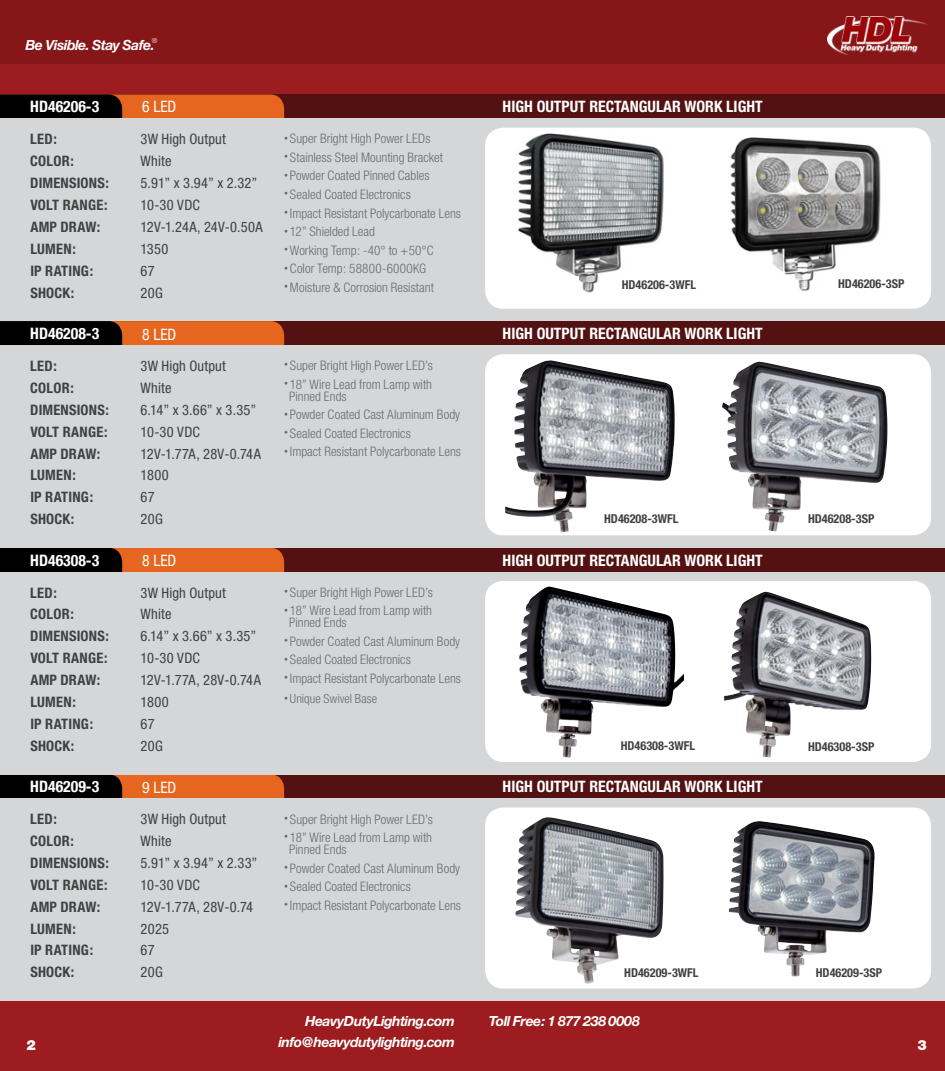
<style>
.page{position:relative;width:945px;height:1071px;background:#9c1c1f}
.page>*{position:absolute;margin:0;border:0;box-sizing:border-box;transform-origin:0 0}
.t1{font:700 condensed 15.75px "Helvetica Neue";color:#fff}
.t2{font:700 condensed 15.75px "Helvetica Neue";color:#fff}
.t3{font:condensed 15.75px "Helvetica Neue";color:#fff}
.t4{font:condensed 14.35px "Helvetica Neue";letter-spacing:.015em;color:#414142}
.t5{font:700 condensed 14.35px "Helvetica Neue";letter-spacing:.015em;color:#414142}
.t6{font:italic 700 14px "Helvetica Neue";letter-spacing:-.035em;color:#fff}
.t7{font:900 14px "Helvetica Neue";color:#fff}
.t8{font:300 condensed 13.12px/12.2px "Helvetica Neue";color:#6a6b6d}
.t9{font:300 condensed 13.12px "Helvetica Neue";letter-spacing:.02em;color:#6a6b6d}
.t10{font:300 condensed 12.6px "Helvetica Neue";letter-spacing:.005em;color:#6a6b6d}
.t11{font:700 condensed 12.25px "Helvetica Neue";color:#414142}
.t12{font:300 condensed 7px "Helvetica Neue";color:#fff}
</style>
<div class="page">
<div style="left:0;top:0;width:945px;height:64px;background:#871618"></div>
<div style="left:0;top:95px;width:945px;height:24px;background:#541111"></div>
<div style="left:0;top:321px;width:945px;height:24px;background:#541111"></div>
<div style="left:0;top:548px;width:945px;height:24px;background:#541111"></div>
<div style="left:0;top:775px;width:945px;height:24px;background:#541111"></div>
<svg style="left:0;top:95px;width:284px;height:704px;background:#853f17"></svg>
<div style="left:0;top:119px;width:945px;height:202px;background:#d4d6d7"></div>
<div style="left:0;top:345px;width:945px;height:203px;background:#d4d6d7"></div>
<div style="left:0;top:572px;width:945px;height:202px;background:#d4d6d7"></div>
<div style="left:0;top:799px;width:945px;height:202px;background:#d4d6d7"></div>
<div style="left:485px;top:128px;width:446px;height:181px;background:#fff;border-radius:18px"></div>
<svg style="left:485px;top:354px;width:446px;height:181px;background:#d2d2d5"></svg>
<svg style="left:485px;top:581px;width:446px;height:181px;background:#dedfe0"></svg>
<div style="left:485px;top:807px;width:446px;height:182px;background:#fff;border-radius:18px"></div>
<img style="left:827px;top:17px;width:102px;height:37px">
<img style="left:730px;top:137px;width:151px;height:154px">
<img style="left:518px;top:133px;width:146px;height:160px">
<img style="left:722px;top:364px;width:56px;height:167px">
<img style="left:505px;top:361px;width:68px;height:172px">
<img style="left:515px;top:817px;width:149px;height:167px">
<img style="left:724px;top:593px;width:66px;height:165px">
<img style="left:519px;top:587px;width:75px;height:171px">
<img style="left:729px;top:823px;width:144px;height:154px">
<p class="t6" style="left:25px;top:36px;width:131px">Be Visible. Stay Safe.</p>
<p class="t12" style="left:152px;top:36px;width:7px">®</p>
<p class="t2" style="left:30px;top:97px;width:70px">HD46206-3</p>
<p class="t1" style="left:503px;top:97px;width:262px">HIGH OUTPUT RECTANGULAR WORK LIGHT</p>
<p class="t8" style="left:284px;top:133px;width:148px"><sup>•</sup> Super Bright High Power LEDs</p>
<p class="t8" style="left:284px;top:151px;width:160px"><sup>•</sup> Stainless Steel Mounting Bracket</p>
<p class="t8" style="left:284px;top:170px;width:147px"><sup>•</sup> Powder Coated Pinned Cables</p>
<p class="t8" style="left:284px;top:188px;width:128px"><sup>•</sup> Sealed Coated Electronics</p>
<p class="t8" style="left:284px;top:207px;width:178px"><sup>•</sup> Impact Resistant Polycarbonate Lens</p>
<p class="t8" style="left:284px;top:225px;width:92px"><sup>•</sup> 12” Shielded Lead</p>
<p class="t8" style="left:284px;top:244px;width:151px"><sup>•</sup> Working Temp: -40° to +50°C</p>
<p class="t9" style="left:284px;top:261px;width:144px"><sup>•</sup> Color Temp: 58800-6000KG</p>
<p class="t8" style="left:284px;top:281px;width:151px"><sup>•</sup> Moisture &amp; Corrosion Resistant</p>
<p class="t3" style="left:142px;top:98px;width:36px">6 LED</p>
<p class="t5" style="left:30px;top:131px;width:28px">LED:</p>
<p class="t4" style="left:141px;top:131px;width:87px">3W High Output</p>
<p class="t5" style="left:30px;top:152px;width:45px">COLOR:</p>
<p class="t4" style="left:141px;top:153px;width:32px">White</p>
<p class="t5" style="left:30px;top:174px;width:80px">DIMENSIONS:</p>
<p class="t4" style="left:141px;top:175px;width:118px">5.91” x 3.94” x 2.32”</p>
<p class="t5" style="left:30px;top:196px;width:79px">VOLT RANGE:</p>
<p class="t4" style="left:141px;top:197px;width:61px">10-30 VDC</p>
<p class="t5" style="left:30px;top:218px;width:72px">AMP DRAW:</p>
<p class="t4" style="left:141px;top:219px;width:124px">12V-1.24A, 24V-0.50A</p>
<p class="t5" style="left:30px;top:240px;width:47px">LUMEN:</p>
<p class="t4" style="left:141px;top:240px;width:29px">1350</p>
<p class="t5" style="left:30px;top:262px;width:64px">IP RATING:</p>
<p class="t4" style="left:141px;top:262px;width:16px">67</p>
<p class="t5" style="left:30px;top:284px;width:45px">SHOCK:</p>
<p class="t4" style="left:141px;top:284px;width:24px">20G</p>
<p class="t11" style="left:622px;top:278px;width:76px">HD46206-3WFL</p>
<p class="t11" style="left:838px;top:276px;width:68px">HD46206-3SP</p>
<p class="t2" style="left:30px;top:324px;width:70px">HD46208-3</p>
<p class="t1" style="left:503px;top:324px;width:262px">HIGH OUTPUT RECTANGULAR WORK LIGHT</p>
<p class="t8" style="left:284px;top:359px;width:150px"><sup>•</sup> Super Bright High Power LED’s</p>
<p class="t8" style="left:289px;top:378px;width:144px;text-indent:-5px"><sup>•</sup> 18” Wire Lead from Lamp with<br>Pinned Ends</p>
<p class="t8" style="left:284px;top:408px;width:178px"><sup>•</sup> Powder Coated Cast Aluminum Body</p>
<p class="t8" style="left:284px;top:427px;width:128px"><sup>•</sup> Sealed Coated Electronics</p>
<p class="t8" style="left:284px;top:446px;width:178px"><sup>•</sup> Impact Resistant Polycarbonate Lens</p>
<p class="t3" style="left:142px;top:326px;width:36px">8 LED</p>
<p class="t5" style="left:30px;top:357px;width:28px">LED:</p>
<p class="t4" style="left:141px;top:358px;width:87px">3W High Output</p>
<p class="t5" style="left:30px;top:379px;width:45px">COLOR:</p>
<p class="t4" style="left:141px;top:380px;width:32px">White</p>
<p class="t5" style="left:30px;top:401px;width:80px">DIMENSIONS:</p>
<p class="t4" style="left:141px;top:401px;width:117px">6.14” x 3.66” x 3.35”</p>
<p class="t5" style="left:30px;top:423px;width:79px">VOLT RANGE:</p>
<p class="t4" style="left:141px;top:423px;width:61px">10-30 VDC</p>
<p class="t5" style="left:30px;top:445px;width:72px">AMP DRAW:</p>
<p class="t4" style="left:141px;top:445px;width:122px">12V-1.77A, 28V-0.74A</p>
<p class="t5" style="left:30px;top:467px;width:47px">LUMEN:</p>
<p class="t4" style="left:141px;top:467px;width:30px">1800</p>
<p class="t5" style="left:30px;top:488px;width:64px">IP RATING:</p>
<p class="t4" style="left:141px;top:489px;width:16px">67</p>
<p class="t5" style="left:30px;top:510px;width:45px">SHOCK:</p>
<p class="t4" style="left:141px;top:511px;width:24px">20G</p>
<p class="t11" style="left:604px;top:511px;width:76px">HD46208-3WFL</p>
<p class="t11" style="left:808px;top:511px;width:68px">HD46208-3SP</p>
<p class="t2" style="left:30px;top:550px;width:70px">HD46308-3</p>
<p class="t3" style="left:142px;top:552px;width:36px">8 LED</p>
<p class="t1" style="left:503px;top:550px;width:262px">HIGH OUTPUT RECTANGULAR WORK LIGHT</p>
<p class="t5" style="left:30px;top:584px;width:28px">LED:</p>
<p class="t4" style="left:141px;top:584px;width:87px">3W High Output</p>
<p class="t5" style="left:30px;top:606px;width:45px">COLOR:</p>
<p class="t4" style="left:141px;top:606px;width:32px">White</p>
<p class="t5" style="left:30px;top:628px;width:80px">DIMENSIONS:</p>
<p class="t4" style="left:141px;top:628px;width:117px">6.14” x 3.66” x 3.35”</p>
<p class="t5" style="left:30px;top:649px;width:79px">VOLT RANGE:</p>
<p class="t4" style="left:141px;top:650px;width:61px">10-30 VDC</p>
<p class="t5" style="left:30px;top:671px;width:72px">AMP DRAW:</p>
<p class="t4" style="left:141px;top:672px;width:122px">12V-1.77A, 28V-0.74A</p>
<p class="t5" style="left:30px;top:693px;width:47px">LUMEN:</p>
<p class="t4" style="left:141px;top:694px;width:30px">1800</p>
<p class="t5" style="left:30px;top:715px;width:64px">IP RATING:</p>
<p class="t4" style="left:141px;top:715px;width:16px">67</p>
<p class="t5" style="left:30px;top:737px;width:45px">SHOCK:</p>
<p class="t4" style="left:141px;top:737px;width:24px">20G</p>
<p class="t8" style="left:284px;top:586px;width:150px"><sup>•</sup> Super Bright High Power LED’s</p>
<p class="t8" style="left:289px;top:604px;width:144px;text-indent:-5px"><sup>•</sup> 18” Wire Lead from Lamp with<br>Pinned Ends</p>
<p class="t8" style="left:284px;top:635px;width:178px"><sup>•</sup> Powder Coated Cast Aluminum Body</p>
<p class="t8" style="left:284px;top:654px;width:128px"><sup>•</sup> Sealed Coated Electronics</p>
<p class="t8" style="left:284px;top:672px;width:178px"><sup>•</sup> Impact Resistant Polycarbonate Lens</p>
<p class="t10" style="left:284px;top:692px;width:94px"><sup>•</sup> Unique Swivel Base</p>
<p class="t11" style="left:621px;top:738px;width:76px">HD46308-3WFL</p>
<p class="t11" style="left:808px;top:739px;width:68px">HD46308-3SP</p>
<p class="t2" style="left:30px;top:777px;width:70px">HD46209-3</p>
<p class="t3" style="left:142px;top:778px;width:36px">9 LED</p>
<p class="t1" style="left:503px;top:777px;width:262px">HIGH OUTPUT RECTANGULAR WORK LIGHT</p>
<p class="t5" style="left:30px;top:810px;width:28px">LED:</p>
<p class="t4" style="left:141px;top:811px;width:87px">3W High Output</p>
<p class="t5" style="left:30px;top:832px;width:45px">COLOR:</p>
<p class="t4" style="left:141px;top:833px;width:32px">White</p>
<p class="t5" style="left:30px;top:854px;width:80px">DIMENSIONS:</p>
<p class="t4" style="left:141px;top:855px;width:118px">5.91” x 3.94” x 2.33”</p>
<p class="t5" style="left:30px;top:876px;width:79px">VOLT RANGE:</p>
<p class="t4" style="left:141px;top:876px;width:61px">10-30 VDC</p>
<p class="t5" style="left:30px;top:898px;width:72px">AMP DRAW:</p>
<p class="t4" style="left:141px;top:898px;width:114px">12V-1.77A, 28V-0.74</p>
<p class="t5" style="left:30px;top:920px;width:47px">LUMEN:</p>
<p class="t4" style="left:141px;top:920px;width:30px">2025</p>
<p class="t5" style="left:30px;top:942px;width:64px">IP RATING:</p>
<p class="t4" style="left:141px;top:942px;width:16px">67</p>
<p class="t5" style="left:30px;top:964px;width:45px">SHOCK:</p>
<p class="t4" style="left:141px;top:964px;width:24px">20G</p>
<p class="t8" style="left:284px;top:813px;width:150px"><sup>•</sup> Super Bright High Power LED’s</p>
<p class="t8" style="left:289px;top:831px;width:144px;text-indent:-5px"><sup>•</sup> 18” Wire Lead from Lamp with<br>Pinned Ends</p>
<p class="t8" style="left:284px;top:862px;width:178px"><sup>•</sup> Powder Coated Cast Aluminum Body</p>
<p class="t8" style="left:284px;top:881px;width:128px"><sup>•</sup> Sealed Coated Electronics</p>
<p class="t8" style="left:284px;top:899px;width:178px"><sup>•</sup> Impact Resistant Polycarbonate Lens</p>
<p class="t11" style="left:624px;top:966px;width:76px">HD46209-3WFL</p>
<p class="t11" style="left:816px;top:966px;width:68px">HD46209-3SP</p>
<p class="t6" style="left:305px;top:1012px;width:151px">HeavyDutyLighting.com</p>
<p class="t6" style="left:489px;top:1012px;width:152px">Toll Free: 1 877 238 0008</p>
<p class="t7" style="left:26px;top:1037px;width:11px">2</p>
<p class="t6" style="left:278px;top:1033px;width:178px">info@heavydutylighting.com</p>
<p class="t7" style="left:918px;top:1037px;width:11px">3</p>
</div>
